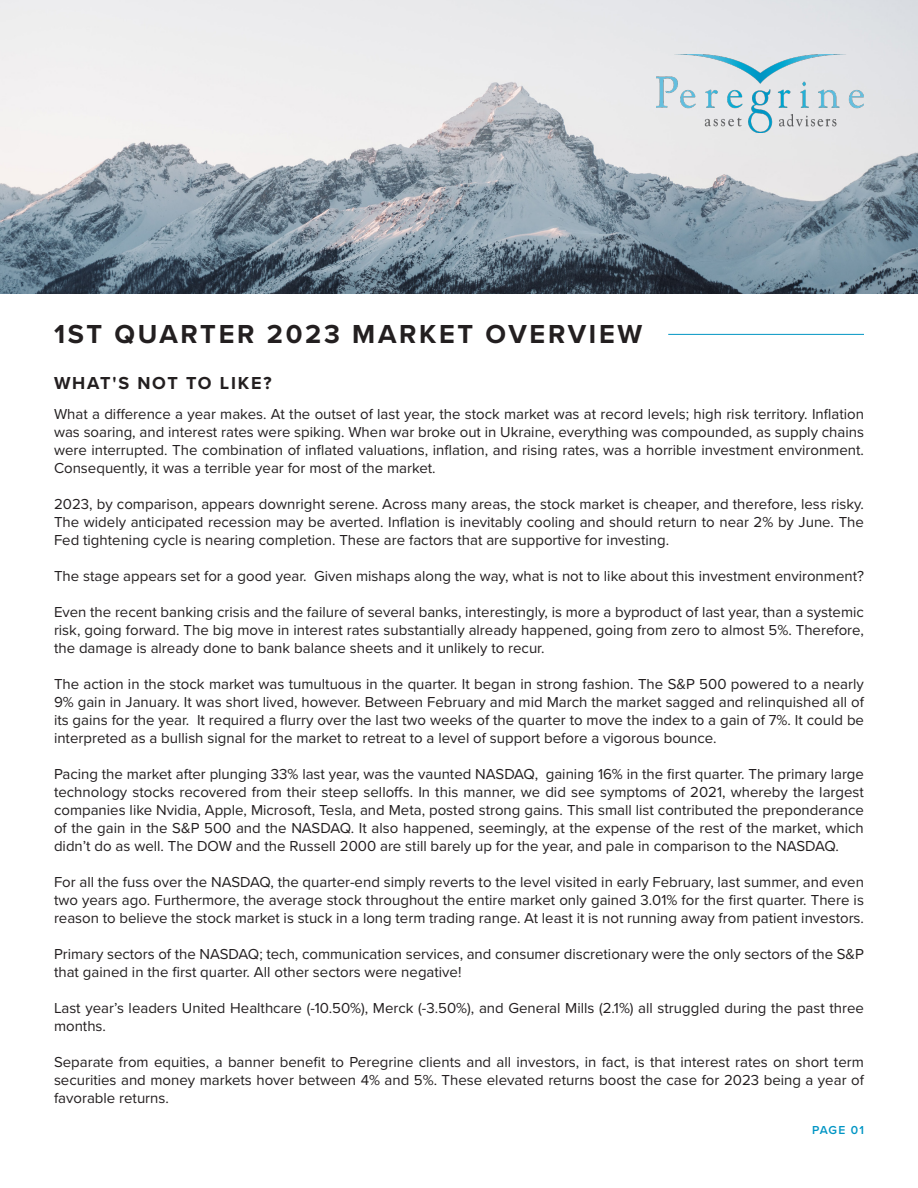
<style>
.page{position:relative;width:918px;height:1188px;background:#fff}
.page>*{position:absolute;margin:0;border:0;box-sizing:border-box;transform-origin:0 0}
.t1{font:700 27px "Proxima Nova";letter-spacing:.1em;color:#231f20}
.t2{font:700 18px "Proxima Nova";letter-spacing:.1em;color:#231f20}
.t3{font:15px/18px "Proxima Nova";color:#231f20;text-align:justify}
.t4{font:600 12px "Proxima Nova";letter-spacing:.085em;color:#0095c4}
</style>
<div class="page">
<img style="left:0;top:0;width:918px;height:294px">
<hr style="left:668px;top:334px;width:196px;height:1px;background:#0095c4">
<img style="left:656px;top:55px;width:208px;height:77px">
<p class="t1" style="left:54px;top:314px;width:590px">1ST QUARTER 2023 MARKET OVERVIEW</p>
<p class="t2" style="left:54px;top:370px;width:219px">WHAT'S NOT TO LIKE?</p>
<p class="t3" style="left:54px;top:404px;width:812px">What a difference a year makes. At the outset of last year, the stock market was at record levels; high risk territory. Inflation was soaring, and interest rates were spiking. When war broke out in Ukraine, everything was compounded, as supply chains were interrupted. The combination of inflated valuations, inflation, and rising rates, was a horrible investment environment.<br>Consequently, it was a terrible year for most of the market.</p>
<p class="t3" style="left:54px;top:494px;width:812px">2023, by comparison, appears downright serene. Across many areas, the stock market is cheaper, and therefore, less risky.<br>The widely anticipated recession may be averted. Inflation is inevitably cooling and should return to near 2% by June. The Fed tightening cycle is nearing completion. These are factors that are supportive for investing.</p>
<p class="t3" style="left:54px;top:566px;width:812px">The stage appears set for a good year. Given mishaps along the way, what is not to like about this investment environment?</p>
<p class="t3" style="left:54px;top:602px;width:812px">Even the recent banking crisis and the failure of several banks, interestingly, is more a byproduct of last year, than a systemic risk, going forward. The big move in interest rates substantially already happened, going from zero to almost 5%. Therefore, the damage is already done to bank balance sheets and it unlikely to recur.</p>
<p class="t3" style="left:54px;top:674px;width:812px">The action in the stock market was tumultuous in the quarter. It began in strong fashion. The S&amp;P 500 powered to a nearly 9% gain in January. It was short lived, however. Between February and mid March the market sagged and relinquished all of its gains for the year. It required a flurry over the last two weeks of the quarter to move the index to a gain of 7%. It could be interpreted as a bullish signal for the market to retreat to a level of support before a vigorous bounce.</p>
<p class="t3" style="left:54px;top:764px;width:812px">Pacing the market after plunging 33% last year, was the vaunted NASDAQ, gaining 16% in the first quarter. The primary large technology stocks recovered from their steep selloffs. In this manner, we did see symptoms of 2021, whereby the largest companies like Nvidia, Apple, Microsoft, Tesla, and Meta, posted strong gains. This small list contributed the preponderance of the gain in the S&amp;P 500 and the NASDAQ. It also happened, seemingly, at the expense of the rest of the market, which didn’t do as well. The DOW and the Russell 2000 are still barely up for the year, and pale in comparison to the NASDAQ.</p>
<p class="t3" style="left:54px;top:872px;width:812px">For all the fuss over the NASDAQ, the quarter-end simply reverts to the level visited in early February, last summer, and even two years ago. Furthermore, the average stock throughout the entire market only gained 3.01% for the first quarter. There is reason to believe the stock market is stuck in a long term trading range. At least it is not running away from patient investors.</p>
<p class="t3" style="left:54px;top:944px;width:812px">Primary sectors of the NASDAQ; tech, communication services, and consumer discretionary were the only sectors of the S&amp;P that gained in the first quarter. All other sectors were negative!</p>
<p class="t3" style="left:54px;top:998px;width:812px">Last year’s leaders United Healthcare (-10.50%), Merck (-3.50%), and General Mills (2.1%) all struggled during the past three months.</p>
<p class="t3" style="left:54px;top:1052px;width:811px">Separate from equities, a banner benefit to Peregrine clients and all investors, in fact, is that interest rates on short term securities and money markets hover between 4% and 5%. These elevated returns boost the case for 2023 being a year of favorable returns.</p>
<p class="t4" style="left:812px;top:1121px;width:53px">PAGE 01</p>
</div>
